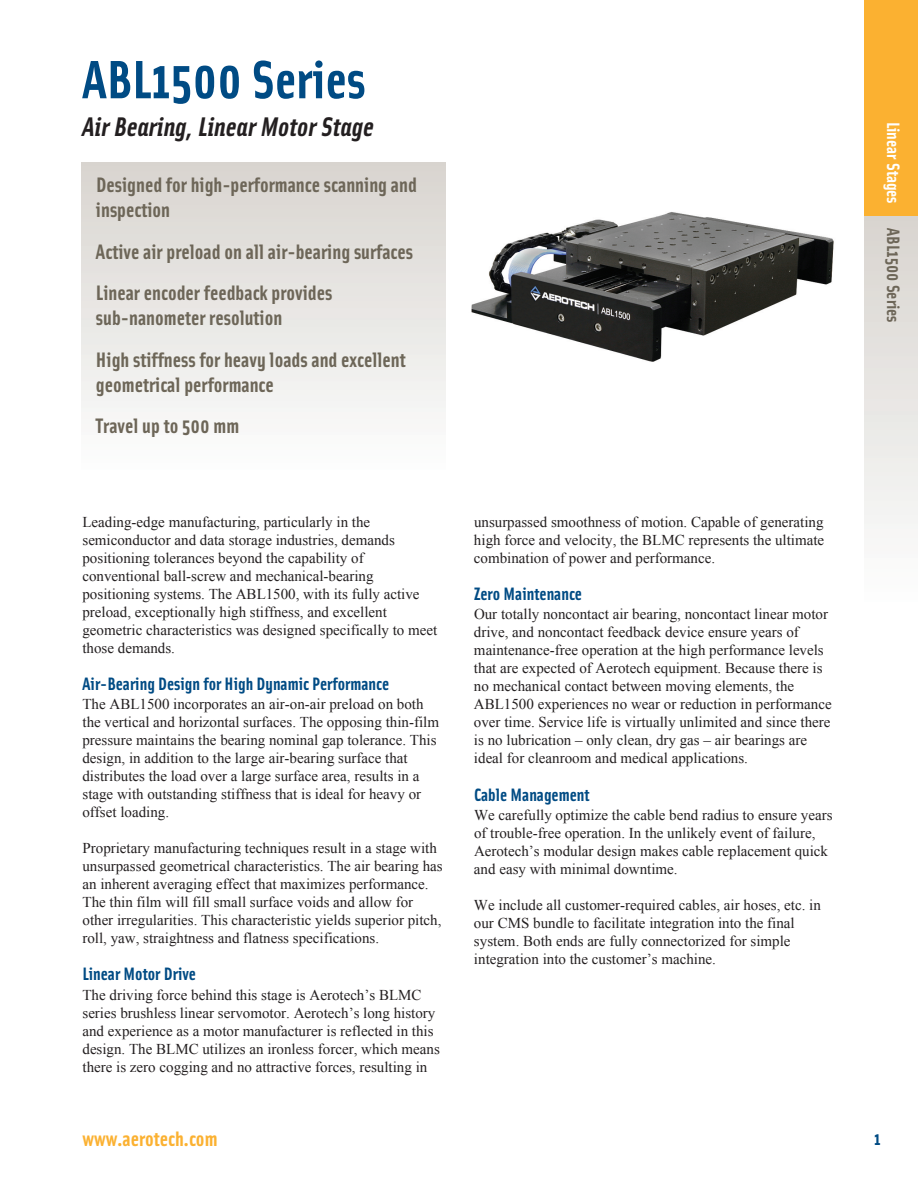
<style>
.page{position:relative;width:918px;height:1188px;background:#fff}
.page>*{position:absolute;margin:0;border:0;box-sizing:border-box;transform-origin:0 0}
.t1{font:700 54px "Solex";color:#004b84}
.t2{font:italic 700 27px "Solex";color:#231f20}
.t3{font:700 21px/41.4px "Solex";color:#6d6658}
.t4{font:700 21px "Solex";color:#fbb131}
.t5{font:700 18px "Solex";color:#004b84}
.t6{font:700 18px "Solex";color:#6d6658}
.t7{font:700 18px "Solex";color:#fff}
.t8{font:15px/18px "Times New Roman";color:#231f20}
</style>
<div class="page">
<div style="left:864px;top:216px;width:54px;height:391px;background:linear-gradient(to bottom,#d8d4cf,#fdfefd)"></div>
<div style="left:864px;top:0;width:54px;height:216px;background:#fbb131"></div>
<img style="left:471px;top:212px;width:363px;height:150px">
<div style="left:81px;top:162px;width:365px;height:312px;background:linear-gradient(to bottom,#d8d4cf,#fdfdfd)"></div>
<h1 class="t1" style="left:82px;top:48px;width:285px">ABL1500 Series</h1>
<h2 class="t2" style="left:82px;top:111px;width:293px">Air Bearing, Linear Motor Stage</h2>
<h3 class="t3" style="left:96px;top:172px;width:322px;line-height:25.2px">Designed for high-performance scanning and inspection</h3>
<h3 class="t3" style="left:96px;top:231px;width:319px">Active air preload on all air-bearing surfaces<br>Linear encoder feedback provides</h3>
<h3 class="t3" style="left:96px;top:297px;width:311px">sub-nanometer resolution<br>High stiffness for heavy loads and excellent</h3>
<h3 class="t3" style="left:96px;top:364px;width:179px">geometrical performance<br>Travel up to 500 mm</h3>
<p class="t8" style="left:82px;top:513px;width:356px">Leading-edge manufacturing, particularly in the semiconductor and data storage industries, demands positioning tolerances beyond the capability of conventional ball-screw and mechanical-bearing positioning systems. The ABL1500, with its fully active preload, exceptionally high stiffness, and excellent geometric characteristics was designed specifically to meet those demands.</p>
<p class="t5" style="left:82px;top:673px;width:308px">Air-Bearing Design for High Dynamic Performance</p>
<p class="t8" style="left:82px;top:695px;width:358px">The ABL1500 incorporates an air-on-air preload on both the vertical and horizontal surfaces. The opposing thin-film pressure maintains the bearing nominal gap tolerance. This design, in addition to the large air-bearing surface that distributes the load over a large surface area, results in a stage with outstanding stiffness that is ideal for heavy or offset loading.</p>
<p class="t8" style="left:82px;top:839px;width:362px">Proprietary manufacturing techniques result in a stage with unsurpassed geometrical characteristics. The air bearing has an inherent averaging effect that maximizes performance.<br>The thin film will fill small surface voids and allow for other irregularities. This characteristic yields superior pitch, roll, yaw, straightness and flatness specifications.</p>
<p class="t5" style="left:82px;top:963px;width:115px">Linear Motor Drive</p>
<p class="t8" style="left:82px;top:986px;width:359px">The driving force behind this stage is Aerotech’s BLMC series brushless linear servomotor. Aerotech’s long history and experience as a motor manufacturer is reflected in this design. The BLMC utilizes an ironless forcer, which means there is zero cogging and no attractive forces, resulting in</p>
<p class="t8" style="left:474px;top:513px;width:352px;text-align:justify">unsurpassed smoothness of motion. Capable of generating high force and velocity, the BLMC represents the ultimate combination of power and performance.</p>
<p class="t5" style="left:474px;top:583px;width:110px">Zero Maintenance</p>
<p class="t8" style="left:474px;top:605px;width:359px">Our totally noncontact air bearing, noncontact linear motor drive, and noncontact feedback device ensure years of maintenance-free operation at the high performance levels that are expected of Aerotech equipment. Because there is no mechanical contact between moving elements, the ABL1500 experiences no wear or reduction in performance over time. Service life is virtually unlimited and since there is no lubrication – only clean, dry gas – air bearings are ideal for cleanroom and medical applications.</p>
<p class="t5" style="left:474px;top:784px;width:117px">Cable Management</p>
<p class="t8" style="left:474px;top:806px;width:360px">We carefully optimize the cable bend radius to ensure years of trouble-free operation. In the unlikely event of failure, Aerotech’s modular design makes cable replacement quick and easy with minimal downtime.</p>
<p class="t8" style="left:474px;top:896px;width:348px">We include all customer-required cables, air hoses, etc. in our CMS bundle to facilitate integration into the final system. Both ends are fully connectorized for simple integration into the customer’s machine.</p>
<p class="t7" style="left:904px;top:122px;width:84px;rotate:90deg">Linear Stages</p>
<p class="t6" style="left:904px;top:228px;width:96px;rotate:90deg">ABL1500 Series</p>
<h3 class="t4" style="left:82px;top:1127px;width:137px">www.aerotech.com</h3>
<p class="t5" style="left:874px;top:1129px;width:8px">1</p>
</div>
